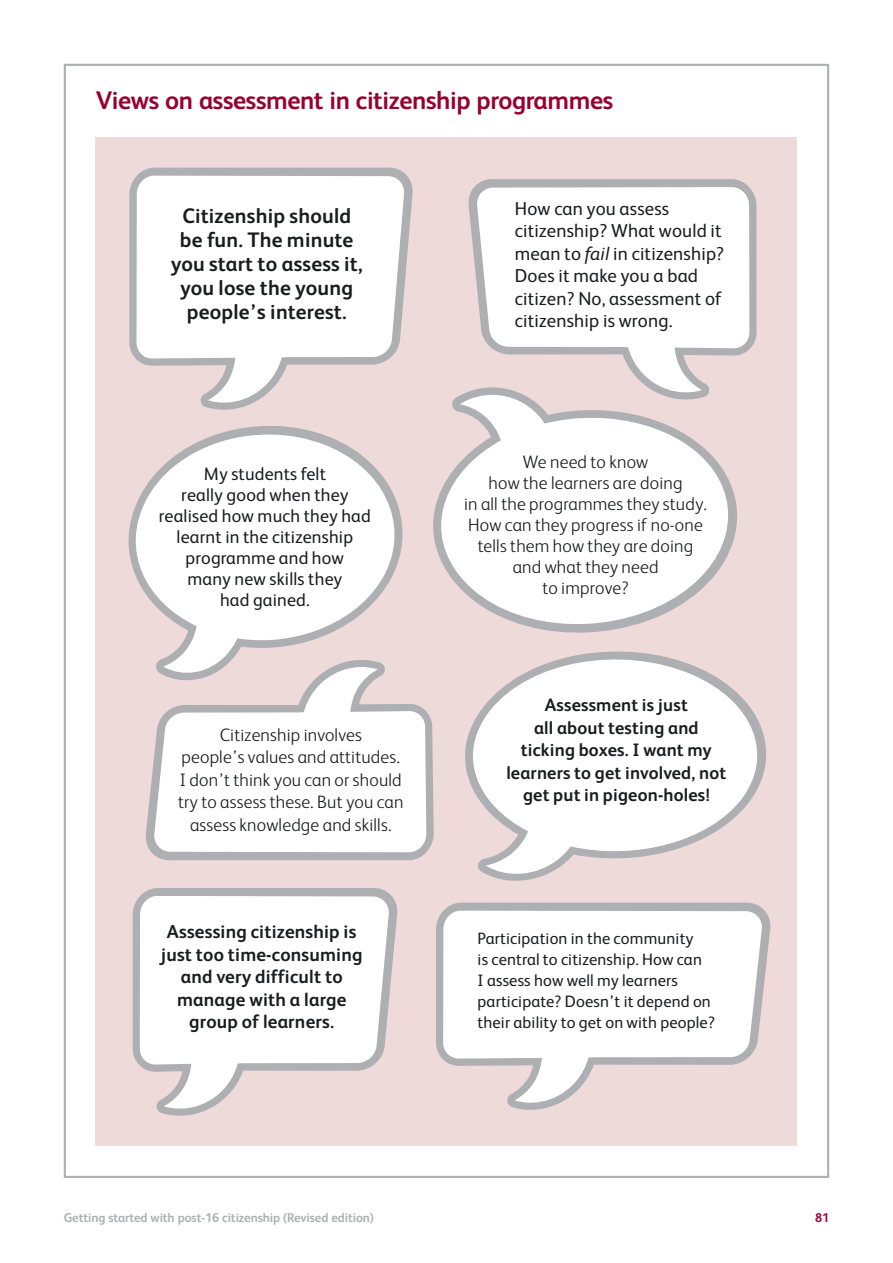
<style>
.page{position:relative;width:893px;height:1263px;background:#fff}
.page>*{position:absolute;margin:0;border:0;box-sizing:border-box;transform-origin:0 0}
.t1{font:700 25.5px "FS Albert";letter-spacing:-.015em;color:#980030}
.t2{font:700 21px/24px "FS Albert";letter-spacing:.01em;color:#1b1c20;text-align:center}
.t3{font:18.75px/22.5px "FS Albert";letter-spacing:.01em;color:#1b1c20}
.t4{font:700 18.75px/22.5px "FS Albert";letter-spacing:.01em;color:#1b1c20;text-align:center}
.t5{font:300 18px/21px "FS Albert";letter-spacing:.01em;color:#1b1c20;text-align:center}
.t6{font:18px/21px "FS Albert";letter-spacing:.01em;color:#1b1c20;text-align:center}
.t7{font:700 18px/22.5px "FS Albert";letter-spacing:.01em;color:#1b1c20;text-align:center}
.t8{font:16.5px/21px "FS Albert";letter-spacing:.01em;color:#1b1c20}
.t9{font:700 12.75px "FS Albert";letter-spacing:-.01em;color:#adafb2}
.t10{font:700 12.75px "FS Albert";color:#980030}
.s1{font-style:italic}
</style>
<div class="page">
<div style="left:96px;top:137px;width:701px;height:1009px;background:#eedad9"></div>
<svg style="left:468px;top:179px;width:288px;height:171px;fill:#adafb2"></svg>
<svg style="left:129px;top:168px;width:284px;height:242px;fill:#adafb2"></svg>
<svg style="left:133px;top:888px;width:265px;height:228px;fill:#adafb2"></svg>
<svg style="left:436px;top:902px;width:335px;height:208px;fill:#aeb0b3"></svg>
<svg style="left:145px;top:711px;width:289px;height:150px;fill:#adafb2"></svg>
<svg style="left:476px;top:187px;width:273px;height:204px;fill:#fff"></svg>
<svg style="left:433px;top:391px;width:304px;height:242px;fill:#fff"></svg>
<svg style="left:136px;top:176px;width:269px;height:231px;background:#f7f4f4"></svg>
<svg style="left:129px;top:426px;width:274px;height:236px;fill:#fff"></svg>
<svg style="left:140px;top:896px;width:250px;height:217px;fill:#fff"></svg>
<svg style="left:465px;top:651px;width:301px;height:227px;fill:#fff"></svg>
<svg style="left:443px;top:911px;width:320px;height:196px;fill:#fff"></svg>
<svg style="left:153px;top:662px;width:273px;height:190px;fill:#fff"></svg>
<h1 class="t1" style="left:96px;top:91px;width:519px">Views on assessment in citizenship programmes</h1>
<p class="t2" style="left:171px;top:205px;width:193px">Citizenship should be fun. The minute you start to assess it, you lose the young people’s interest.</p>
<p class="t3" style="left:515px;top:199px;width:211px">How can you assess citizenship? What would it mean to <span class="s1">fail</span> in citizenship?<br>Does it make you a bad citizen? No, assessment of citizenship is wrong.</p>
<p class="t6" style="left:159px;top:465px;width:213px">My students felt<br>really good when they realised how much they had learnt in the citizenship programme and how<br>many new skills they<br>had gained.</p>
<p class="t5" style="left:178px;top:725px;width:227px;line-height:22.5px">Citizenship involves<br>people’s values and attitudes.<br>I don’t think you can or should try to assess these. But you can assess knowledge and skills.</p>
<p class="t4" style="left:161px;top:922px;width:203px">Assessing citizenship is just too time-consuming and very difficult to manage with a large group of learners.</p>
<p class="t5" style="left:464px;top:453px;width:244px">We need to know<br>how the learners are doing<br>in all the programmes they study.<br>How can they progress if no-one tells them how they are doing and what they need<br>to improve?</p>
<p class="t7" style="left:506px;top:695px;width:221px">Assessment is just<br>all about testing and ticking boxes. I want my learners to get involved, not get put in pigeon-holes!</p>
<p class="t8" style="left:478px;top:929px;width:239px">Participation in the community<br>is central to citizenship. How can<br>I assess how well my learners participate? Doesn’t it depend on their ability to get on with people?</p>
<p class="t9" style="left:64px;top:1212px;width:312px">Getting started with post-16 citizenship (Revised edition)</p>
<p class="t10" style="left:815px;top:1212px;width:16px">81</p>
</div>
